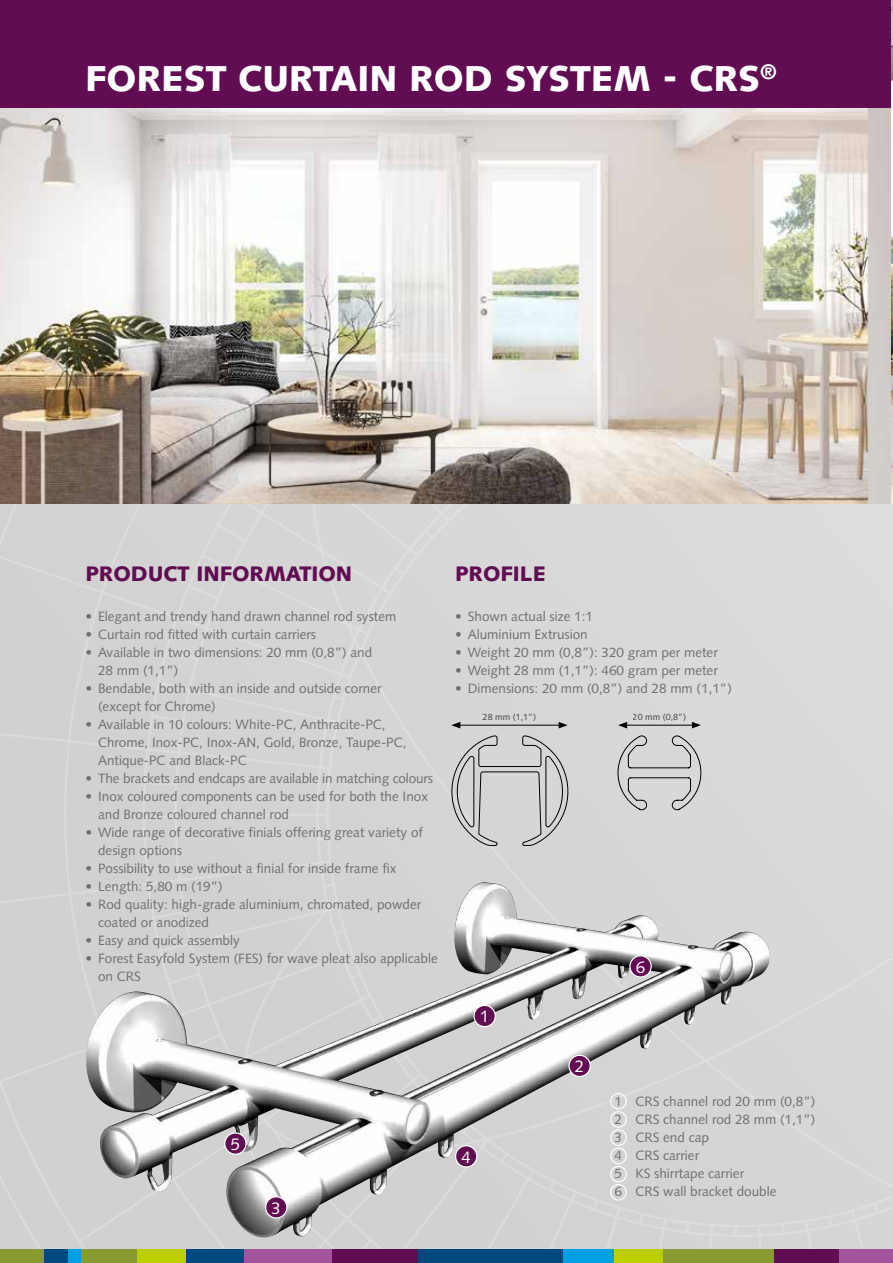
<style>
.page{position:relative;width:893px;height:1263px;background:#fff}
.page>*{position:absolute;margin:0;border:0;box-sizing:border-box;transform-origin:0 0}
.t1{font:900 36px "Syntax";color:#fff}
.t2{font:900 21px "Syntax";color:#610c53}
.t3{font:16.8px "Syntax";color:#fff}
.t4{font:13.5px/18px "Syntax";color:#706f6f}
.t5{font:9px "Syntax";color:#000}
</style>
<div class="page">
<div style="left:0;top:504px;width:893px;height:746px;background:#d6d6d6"></div>
<div style="left:0;top:0;width:893px;height:108px;background:#610c53"></div>
<div style="left:243px;top:1250px;width:90px;height:13px;background:#a2559d"></div>
<div style="left:836px;top:1250px;width:57px;height:13px;background:#a2559d"></div>
<div style="left:0;top:1250px;width:44px;height:13px;background:#899a32"></div>
<div style="left:68px;top:1250px;width:13px;height:13px;background:#009fe3"></div>
<div style="left:562px;top:1250px;width:52px;height:13px;background:#009fe3"></div>
<div style="left:186px;top:1250px;width:58px;height:13px;background:#00497f"></div>
<div style="left:418px;top:1250px;width:144px;height:13px;background:#00497f"></div>
<div style="left:44px;top:1250px;width:24px;height:13px;background:#00497f"></div>
<div style="left:333px;top:1250px;width:85px;height:13px;background:#610c53"></div>
<div style="left:773px;top:1250px;width:66px;height:13px;background:#610c53"></div>
<div style="left:81px;top:1250px;width:56px;height:13px;background:#899a32"></div>
<div style="left:662px;top:1250px;width:112px;height:13px;background:#899a32"></div>
<div style="left:137px;top:1250px;width:49px;height:13px;background:#bccf00"></div>
<div style="left:614px;top:1250px;width:48px;height:13px;background:#bccf00"></div>
<img style="left:0;top:108px;width:892px;height:396px">
<svg style="left:612px;top:735px;width:95px;height:75px;background:#c8c8c8"></svg>
<svg style="left:445px;top:735px;width:131px;height:111px;background:#c7c7c7"></svg>
<hr style="left:625px;top:725px;width:69px;height:1px;background:#000">
<svg style="left:618px;top:722px;width:9px;height:6px"></svg>
<svg style="left:692px;top:722px;width:9px;height:6px"></svg>
<hr style="left:458px;top:725px;width:103px;height:1px;background:#000">
<svg style="left:451px;top:722px;width:9px;height:6px"></svg>
<svg style="left:559px;top:722px;width:9px;height:6px"></svg>
<img style="left:85px;top:885px;width:609px;height:355px">
<div style="left:474px;top:1005px;width:21px;height:22px;background:#610c53;border-radius:50%"></div>
<div style="left:473px;top:1005px;width:23px;height:22px;border:1px solid #fff;border-radius:50%"></div>
<div style="left:569px;top:1055px;width:21px;height:21px;background:#610c53;border-radius:50%"></div>
<div style="left:568px;top:1055px;width:23px;height:22px;border:1px solid #fff;border-radius:50%"></div>
<div style="left:630px;top:956px;width:21px;height:21px;background:#610c53;border-radius:50%"></div>
<div style="left:629px;top:955px;width:23px;height:23px;border:1px solid #fff;border-radius:50%"></div>
<div style="left:456px;top:1146px;width:21px;height:21px;background:#610c53;border-radius:50%"></div>
<div style="left:455px;top:1145px;width:22px;height:22px;border:1px solid #fff;border-radius:50%"></div>
<div style="left:225px;top:1133px;width:21px;height:21px;background:#610c53;border-radius:50%"></div>
<div style="left:224px;top:1132px;width:23px;height:23px;border:1px solid #fff;border-radius:50%"></div>
<div style="left:266px;top:1197px;width:21px;height:21px;background:#610c53;border-radius:50%"></div>
<div style="left:265px;top:1196px;width:22px;height:22px;border:1px solid #fff;border-radius:50%"></div>
<div style="left:610px;top:1093px;width:17px;height:16px;border:1px solid #fff;border-radius:50%"></div>
<div style="left:610px;top:1111px;width:17px;height:17px;border:1px solid #fff;border-radius:50%"></div>
<div style="left:610px;top:1129px;width:17px;height:17px;border:1px solid #fff;border-radius:50%"></div>
<div style="left:610px;top:1147px;width:17px;height:17px;border:1px solid #fff;border-radius:50%"></div>
<div style="left:610px;top:1166px;width:17px;height:16px;border:1px solid #fff;border-radius:50%"></div>
<div style="left:610px;top:1184px;width:17px;height:16px;border:1px solid #fff;border-radius:50%"></div>
<img style="left:892px;top:0;width:1px;height:504px">
<h1 class="t1" style="left:85px;top:57px;width:693px">FOREST CURTAIN ROD SYSTEM - CRS<sup>®</sup></h1>
<h2 class="t2" style="left:85px;top:561px;width:268px">PRODUCT INFORMATION</h2>
<p class="t4" style="left:85px;top:607px;width:313px">• Elegant and trendy hand drawn channel rod system</p>
<p class="t4" style="left:85px;top:625px;width:232px">• Curtain rod fitted with curtain carriers</p>
<p class="t4" style="left:98px;top:643px;width:276px;text-indent:-13px">• Available in two dimensions: 20 mm (0,8”) and<br>28 mm (1,1”)</p>
<p class="t4" style="left:98px;top:679px;width:285px;text-indent:-13px">• Bendable, both with an inside and outside corner (except for Chrome)</p>
<p class="t4" style="left:98px;top:715px;width:310px;text-indent:-13px">• Available in 10 colours: White-PC, Anthracite-PC,<br>Chrome, Inox-PC, Inox-AN, Gold, Bronze, Taupe-PC,<br>Antique-PC and Black-PC</p>
<p class="t4" style="left:85px;top:769px;width:349px">• The brackets and endcaps are available in matching colours</p>
<p class="t4" style="left:98px;top:787px;width:331px;text-indent:-13px">• Inox coloured components can be used for both the Inox and Bronze coloured channel rod</p>
<p class="t4" style="left:98px;top:823px;width:326px;text-indent:-13px">• Wide range of decorative finials offering great variety of design options</p>
<p class="t4" style="left:85px;top:859px;width:313px">• Possibility to use without a finial for inside frame fix</p>
<p class="t4" style="left:85px;top:877px;width:139px">• Length: 5,80 m (19”)</p>
<p class="t4" style="left:98px;top:895px;width:325px;text-indent:-13px">• Rod quality: high-grade aluminium, chromated, powder coated or anodized</p>
<p class="t4" style="left:85px;top:931px;width:156px">• Easy and quick assembly</p>
<p class="t4" style="left:98px;top:949px;width:341px;text-indent:-13px">• Forest Easyfold System (FES) for wave pleat also applicable on CRS</p>
<p class="t3" style="left:231px;top:1134px;width:11px">5</p>
<p class="t3" style="left:272px;top:1198px;width:11px">3</p>
<h2 class="t2" style="left:455px;top:561px;width:92px">PROFILE</h2>
<p class="t4" style="left:455px;top:607px;width:140px">• Shown actual size 1:1</p>
<p class="t4" style="left:455px;top:625px;width:134px">• Aluminium Extrusion</p>
<p class="t4" style="left:455px;top:643px;width:264px">• Weight 20 mm (0,8”): 320 gram per meter</p>
<p class="t4" style="left:455px;top:661px;width:264px">• Weight 28 mm (1,1”): 460 gram per meter</p>
<p class="t4" style="left:455px;top:679px;width:278px">• Dimensions: 20 mm (0,8”) and 28 mm (1,1”)</p>
<p class="t5" style="left:483px;top:712px;width:55px">28 mm (1,1”)</p>
<p class="t5" style="left:633px;top:712px;width:55px">20 mm (0,8”)</p>
<p class="t3" style="left:480px;top:1006px;width:11px">1</p>
<p class="t3" style="left:462px;top:1147px;width:11px">4</p>
<p class="t3" style="left:636px;top:957px;width:11px">6</p>
<p class="t3" style="left:575px;top:1056px;width:11px">2</p>
<p class="t4" style="left:614px;top:1093px;width:202px">1 CRS channel rod 20 mm (0,8”)<br>2 CRS channel rod 28 mm (1,1”)<br>3 CRS end cap<br>4 CRS carrier<br>5 KS shirrtape carrier<br>6 CRS wall bracket double</p>
</div>
